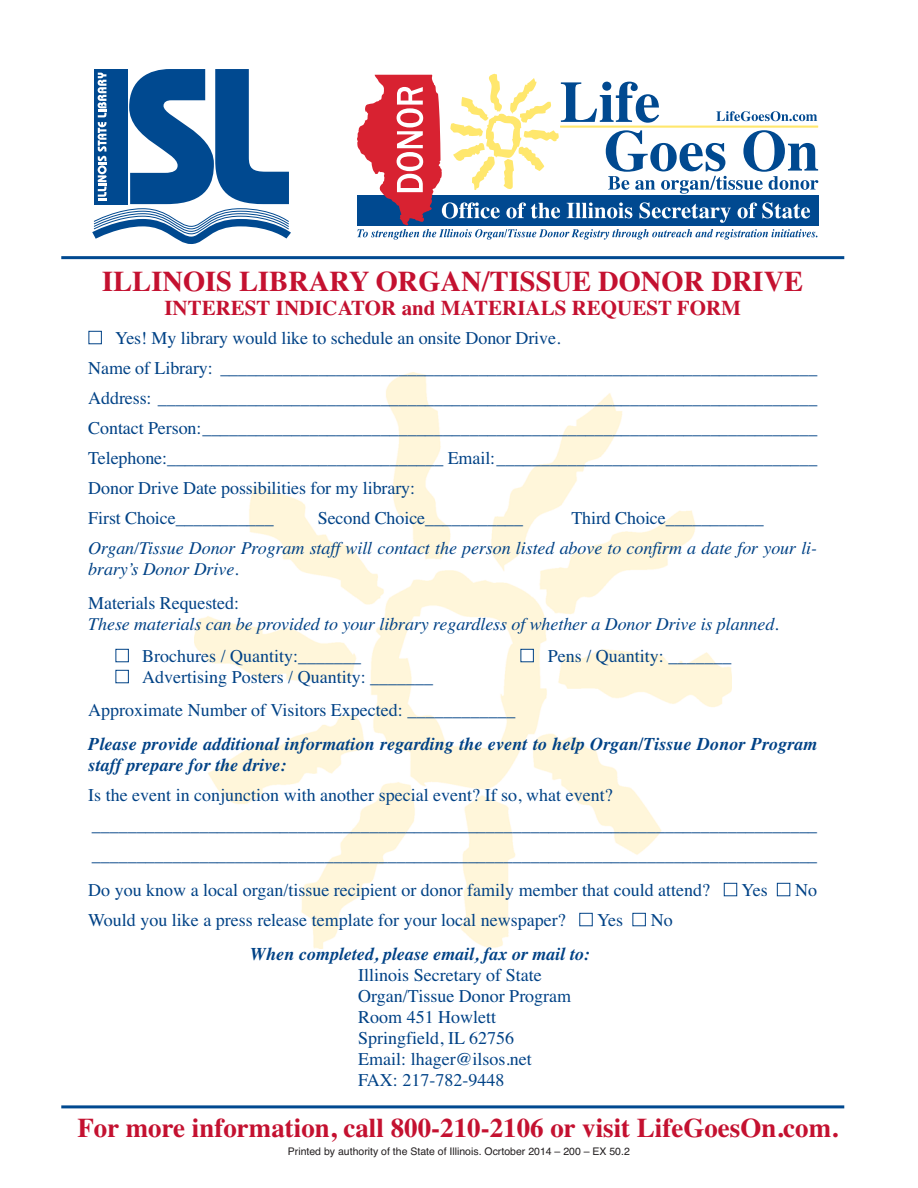
<style>
.page{position:relative;width:918px;height:1188px;background:#fff}
.page>*{position:absolute;margin:0;border:0;box-sizing:border-box;transform-origin:0 0}
.t1{font:700 28.5px "Times";color:#c41130}
.t2{font:700 27px "Times";color:#c41130}
.t3{font:700 21px "Times";color:#c41130}
.t4{font:18px/30px "Times";color:#004286}
.t5{font:italic 18px/21px "Times";letter-spacing:-.005em;color:#004286}
.t6{font:italic 700 18px/21px "Times";letter-spacing:.005em;color:#004286}
.t7{font:10.5px "Helvetica";color:#231f20}
.s1{color:#fff}
</style>
<div class="page">
<img style="left:194px;top:372px;width:538px;height:577px">
<svg style="left:357px;top:74px;width:461px;height:166px"></svg>
<hr style="left:61px;top:256px;width:783px;height:3px;background:#004990">
<hr style="left:61px;top:1105px;width:783px;height:3px;background:#004990">
<svg style="left:92px;top:69px;width:199px;height:175px"></svg>
<h1 class="t1" style="left:102px;top:271px;width:703px">ILLINOIS LIBRARY ORGAN/TISSUE DONOR DRIVE</h1>
<p class="t3" style="left:164px;top:301px;width:578px">INTEREST INDICATOR and MATERIALS REQUEST FORM</p>
<p class="t4" style="left:88px;top:324px;width:731px"><span class="s1">■</span> Yes! My library would like to schedule an onsite Donor Drive.<br>Name of Library: ___________________________________________________________________ Address: __________________________________________________________________________ Contact Person:_____________________________________________________________________ Telephone:_______________________________ Email:____________________________________ Donor Drive Date possibilities for my library:<br>First Choice___________</p>
<p class="t4" style="left:318px;top:504px;width:207px">Second Choice___________</p>
<p class="t4" style="left:571px;top:504px;width:194px">Third Choice___________</p>
<p class="t5" style="left:88px;top:539px;width:730px">Organ/Tissue Donor Program staff will contact the person listed above to confirm a date for your li&shy;brary’s Donor Drive.</p>
<p class="t4" style="left:88px;top:590px;width:152px">Materials Requested:</p>
<p class="t5" style="left:88px;top:615px;width:692px">These materials can be provided to your library regardless of whether a Donor Drive is planned.</p>
<p class="t4" style="left:115px;top:642px;width:247px"><span class="s1">■</span> Brochures / Quantity:_______</p>
<p class="t4" style="left:520px;top:642px;width:213px"><span class="s1">■</span> Pens / Quantity: _______</p>
<p class="t4" style="left:88px;top:662px;width:429px;line-height:33px;text-indent:27px"><span class="s1">■</span> Advertising Posters / Quantity: _______<br>Approximate Number of Visitors Expected: ____________</p>
<p class="t6" style="left:88px;top:735px;width:731px">Please provide additional information regarding the event to help Organ/Tissue Donor Program staff prepare for the drive:</p>
<p class="t4" style="left:88px;top:782px;width:731px">Is the event in conjunction with another special event? If so, what event? _________________________________________________________________________________ _________________________________________________________________________________</p>
<p class="t4" style="left:88px;top:876px;width:731px">Do you know a local organ/tissue recipient or donor family member that could attend? <span class="s1">■</span> Yes <span class="s1">■</span> No<br>Would you like a press release template for your local newspaper? <span class="s1">■</span> Yes <span class="s1">■</span> No</p>
<p class="t6" style="left:250px;top:945px;width:341px">When completed, please email, fax or mail to:</p>
<p class="t4" style="left:358px;top:966px;width:215px;line-height:21px">Illinois Secretary of State<br>Organ/Tissue Donor Program<br>Room 451 Howlett<br>Springfield, IL 62756<br>Email: lhager@ilsos.net<br>FAX: 217-782-9448</p>
<h2 class="t2" style="left:77px;top:1118px;width:762px">For more information, call 800-210-2106 or visit LifeGoesOn.com.</h2>
<p class="t7" style="left:288px;top:1148px;width:344px">Printed by authority of the State of Illinois. Ocrtober 2014 – 200 – EX 50.2</p>
</div>
